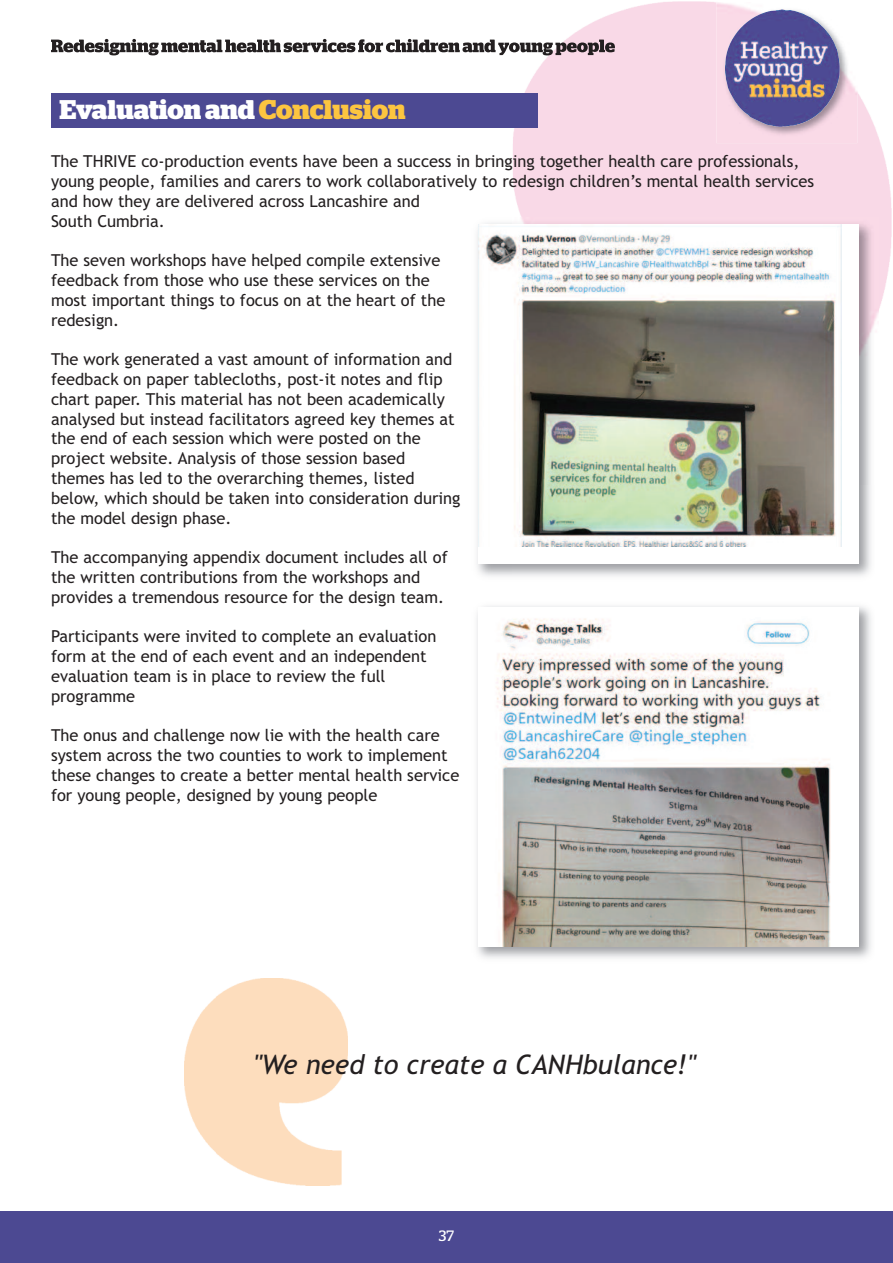
<style>
.page{position:relative;width:893px;height:1263px;background:#fff}
.page>*{position:absolute;margin:0;border:0;box-sizing:border-box;transform-origin:0 0}
.t1{font:italic 27px "Trebuchet MS";color:#231f20}
.t2{font:700 27px "Stag";letter-spacing:-.005em;color:#fff}
.t3{font:16.5px/19.8px "Trebuchet MS";color:#231f20}
.t4{font:15px "Stag";color:#fff}
.s1{color:#fcc540}
</style>
<div class="page">
<img style="left:513px;top:1px;width:379px;height:313px">
<div style="left:0;top:1212px;width:893px;height:51px;background:#4c4992"></div>
<img style="left:716px;top:2px;width:141px;height:141px">
<img style="left:725px;top:10px;width:115px;height:117px">
<svg style="left:51px;top:39px;width:564px;height:16px"></svg>
<div style="left:51px;top:94px;width:487px;height:34px;background:#4c4992"></div>
<img style="left:477px;top:218px;width:401px;height:358px">
<div style="left:478px;top:225px;width:381px;height:339px;background:#fff"></div>
<img style="left:478px;top:225px;width:364px;height:321px">
<img style="left:477px;top:606px;width:394px;height:353px">
<div style="left:478px;top:607px;width:381px;height:340px;background:#fff"></div>
<img style="left:496px;top:618px;width:335px;height:329px">
<img style="left:185px;top:978px;width:163px;height:208px">
<h1 class="t2" style="left:60px;top:100px;width:347px">Evaluationand<span class="s1">Conclusion</span></h1>
<p class="t3" style="left:51px;top:152px;width:765px">The THRIVE co-production events have been a success in bringing together health care professionals, young people, families and carers to work collaboratively to redesign children’s mental health services and how they are delivered across Lancashire and<br>South Cumbria.</p>
<p class="t3" style="left:51px;top:251px;width:396px">The seven workshops have helped compile extensive feedback from those who use these services on the most important things to focus on at the heart of the redesign.</p>
<p class="t3" style="left:51px;top:350px;width:411px">The work generated a vast amount of information and feedback on paper tablecloths, post-it notes and flip chart paper. This material has not been academically analysed but instead facilitators agreed key themes at the end of each session which were posted on the project website. Analysis of those session based themes has led to the overarching themes, listed below, which should be taken into consideration during the model design phase.</p>
<p class="t3" style="left:51px;top:548px;width:398px">The accompanying appendix document includes all of the written contributions from the workshops and provides a tremendous resource for the design team.</p>
<p class="t3" style="left:51px;top:627px;width:387px">Participants were invited to complete an evaluation form at the end of each event and an independent evaluation team is in place to review the full programme</p>
<p class="t3" style="left:51px;top:726px;width:410px">The onus and challenge now lie with the health care system across the two counties to work to implement these changes to create a better mental health service for young people, designed by young people</p>
<h1 class="t1" style="left:253px;top:1049px;width:445px">"We need to create a CANHbulance!"</h1>
<p class="t4" style="left:439px;top:1231px;width:17px">37</p>
</div>
